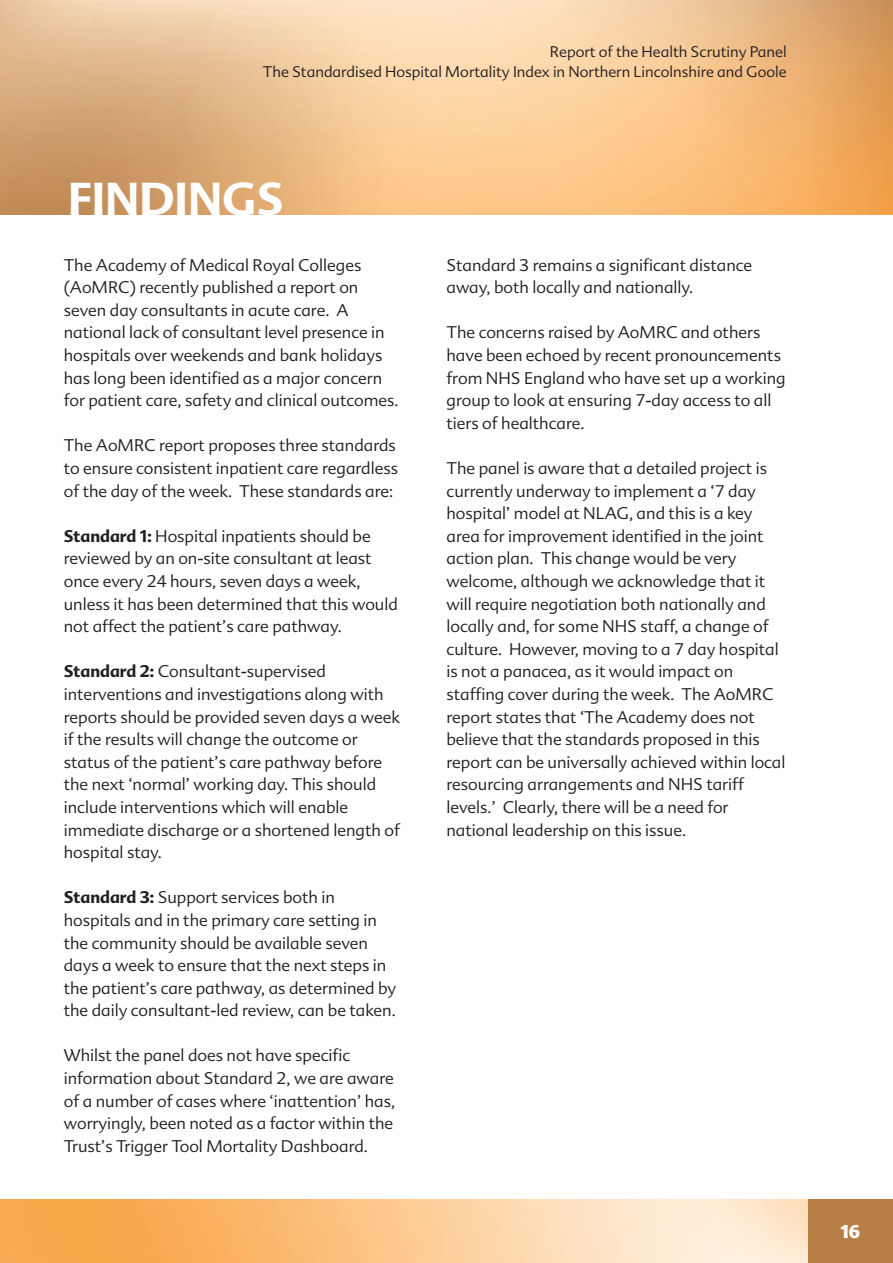
<style>
.page{position:relative;width:893px;height:1263px;background:#fff}
.page>*{position:absolute;margin:0;border:0;box-sizing:border-box;transform-origin:0 0}
.t1{font:700 45px "Advert";color:#fff}
.t2{font:900 18px "Advert";color:#fff}
.t3{font:300 16.5px/22.6px "Advert";color:#231f20}
.t4{font:300 15px/20.5px "Advert";color:#231f20;text-align:right}
.s1{font-weight:700}
</style>
<div class="page">
<img style="left:0;top:0;width:893px;height:215px">
<img style="left:0;top:1199px;width:808px;height:64px">
<div style="left:808px;top:1199px;width:85px;height:64px;background:#b77e46"></div>
<p class="t4" style="left:263px;top:43px;width:525px">Report of the Health Scrutiny Panel<br>The Standardised Hospital Mortality Index in Northern Lincolnshire and Goole</p>
<h1 class="t1" style="left:68px;top:183px;width:217px">FINDINGS</h1>
<p class="t3" style="left:64px;top:255px;width:336px">The Academy of Medical Royal Colleges (AoMRC) recently published a report on seven day consultants in acute care. A national lack of consultant level presence in hospitals over weekends and bank holidays has long been identified as a major concern for patient care, safety and clinical outcomes.</p>
<p class="t3" style="left:64px;top:436px;width:336px">The AoMRC report proposes three standards to ensure consistent inpatient care regardless of the day of the week. These standards are:</p>
<p class="t3" style="left:64px;top:526px;width:336px"><span class="s1">Standard 1:</span> Hospital inpatients should be reviewed by an on-site consultant at least once every 24 hours, seven days a week, unless it has been determined that this would not affect the patient’s care pathway.</p>
<p class="t3" style="left:64px;top:662px;width:338px"><span class="s1">Standard 2:</span> Consultant-supervised interventions and investigations along with reports should be provided seven days a week if the results will change the outcome or status of the patient’s care pathway before the next ‘normal’ working day. This should include interventions which will enable immediate discharge or a shortened length of hospital stay.</p>
<p class="t3" style="left:64px;top:888px;width:334px"><span class="s1">Standard 3:</span> Support services both in hospitals and in the primary care setting in the community should be available seven days a week to ensure that the next steps in the patient’s care pathway, as determined by the daily consultant-led review, can be taken.</p>
<p class="t3" style="left:64px;top:1046px;width:333px">Whilst the panel does not have specific information about Standard 2, we are aware of a number of cases where ‘inattention’ has, worryingly, been noted as a factor within the Trust’s Trigger Tool Mortality Dashboard.</p>
<p class="t3" style="left:446px;top:255px;width:307px">Standard 3 remains a significant distance away, both locally and nationally.</p>
<p class="t3" style="left:446px;top:323px;width:341px">The concerns raised by AoMRC and others have been echoed by recent pronouncements from NHS England who have set up a working group to look at ensuring 7-day access to all tiers of healthcare.</p>
<p class="t3" style="left:446px;top:459px;width:341px">The panel is aware that a detailed project is currently underway to implement a ‘7 day hospital’ model at NLAG, and this is a key area for improvement identified in the joint action plan. This change would be very welcome, although we acknowledge that it will require negotiation both nationally and locally and, for some NHS staff, a change of culture. However, moving to a 7 day hospital is not a panacea, as it would impact on staffing cover during the week. The AoMRC report states that ‘The Academy does not believe that the standards proposed in this report can be universally achieved within local resourcing arrangements and NHS tariff levels.’ Clearly, there will be a need for national leadership on this issue.</p>
<p class="t2" style="left:841px;top:1225px;width:21px">16</p>
</div>
